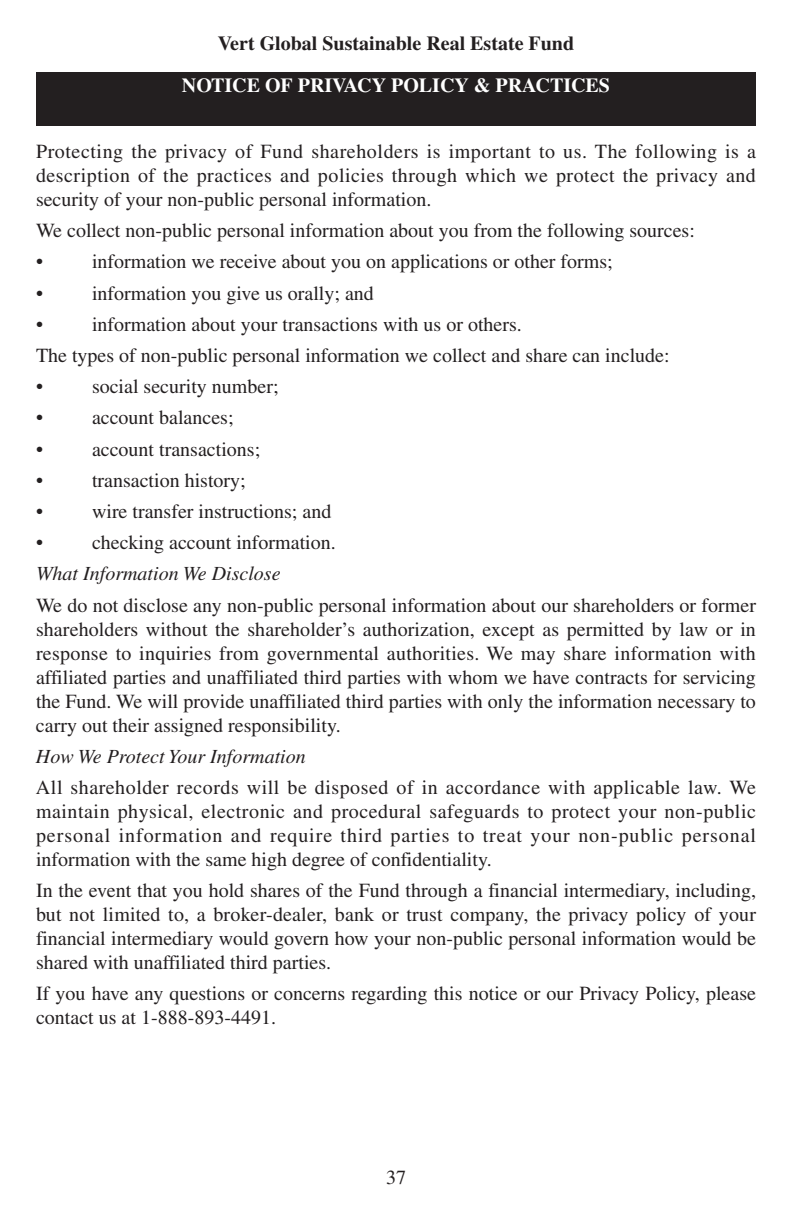
<style>
.page{position:relative;width:792px;height:1224px;background:#fff}
.page>*{position:absolute;margin:0;border:0;box-sizing:border-box;transform-origin:0 0}
.t1{font:20px/24px "Times";color:#231f20;text-align:justify}
.t2{font:italic 20px "Times";color:#231f20}
.t3{font:700 20px "Times";color:#231f20}
.t4{font:700 20px "Times";color:#fff}
</style>
<div class="page">
<div style="left:36px;top:72px;width:720px;height:54px;background:#231f20"></div>
<p class="t3" style="left:218px;top:36px;width:358px">Vert Global Sustainable Real Estate Fund</p>
<p class="t4" style="left:182px;top:78px;width:430px">NOTICE OF PRIVACY POLICY &amp; PRACTICES</p>
<p class="t1" style="left:36px;top:141px;width:721px">Protecting the privacy of Fund shareholders is important to us. The following is a description of the practices and policies through which we protect the privacy and security of your non-public personal information.</p>
<p class="t1" style="left:36px;top:217px;width:660px;line-height:31.2px">We collect non-public personal information about you from the following sources: •</p>
<p class="t1" style="left:92px;top:252px;width:522px">information we receive about you on applications or other forms;</p>
<p class="t1" style="left:36px;top:283px;width:8px">•</p>
<p class="t1" style="left:92px;top:283px;width:283px">information you give us orally; and</p>
<p class="t1" style="left:36px;top:314px;width:8px">•</p>
<p class="t1" style="left:36px;top:310px;width:635px;line-height:31.2px;text-align:left;text-indent:56px">information about your transactions with us or others.<br>The types of non-public personal information we collect and share can include: •</p>
<p class="t1" style="left:92px;top:376px;width:188px">social security number;</p>
<p class="t1" style="left:36px;top:408px;width:8px">•</p>
<p class="t1" style="left:92px;top:408px;width:143px">account balances;</p>
<p class="t1" style="left:36px;top:439px;width:8px">•</p>
<p class="t1" style="left:92px;top:439px;width:170px">account transactions;</p>
<p class="t1" style="left:36px;top:470px;width:8px">•</p>
<p class="t1" style="left:92px;top:470px;width:155px">transaction history;</p>
<p class="t1" style="left:36px;top:501px;width:8px">•</p>
<p class="t1" style="left:92px;top:501px;width:241px">wire transfer instructions; and</p>
<p class="t1" style="left:36px;top:532px;width:8px">•</p>
<p class="t1" style="left:92px;top:532px;width:245px">checking account information.</p>
<p class="t2" style="left:36px;top:567px;width:246px">What Information We Disclose</p>
<p class="t1" style="left:36px;top:595px;width:722px">We do not disclose any non-public personal information about our shareholders or former shareholders without the shareholder’s authorization, except as permitted by law or in response to inquiries from governmental authorities. We may share information with affiliated parties and unaffiliated third parties with whom we have contracts for servicing the Fund. We will provide unaffiliated third parties with only the information necessary to carry out their assigned responsibility.</p>
<p class="t2" style="left:36px;top:749px;width:271px">How We Protect Your Information</p>
<p class="t1" style="left:36px;top:777px;width:722px">All shareholder records will be disposed of in accordance with applicable law. We maintain physical, electronic and procedural safeguards to protect your non-public personal information and require third parties to treat your non-public personal information with the same high degree of confidentiality.</p>
<p class="t1" style="left:36px;top:881px;width:722px">In the event that you hold shares of the Fund through a financial intermediary, including, but not limited to, a broker-dealer, bank or trust company, the privacy policy of your financial intermediary would govern how your non-public personal information would be shared with unaffiliated third parties.</p>
<p class="t1" style="left:36px;top:984px;width:722px">If you have any questions or concerns regarding this notice or our Privacy Policy, please contact us at 1-888-893-4491.</p>
<p class="t1" style="left:386px;top:1167px;width:21px">37</p>
</div>
